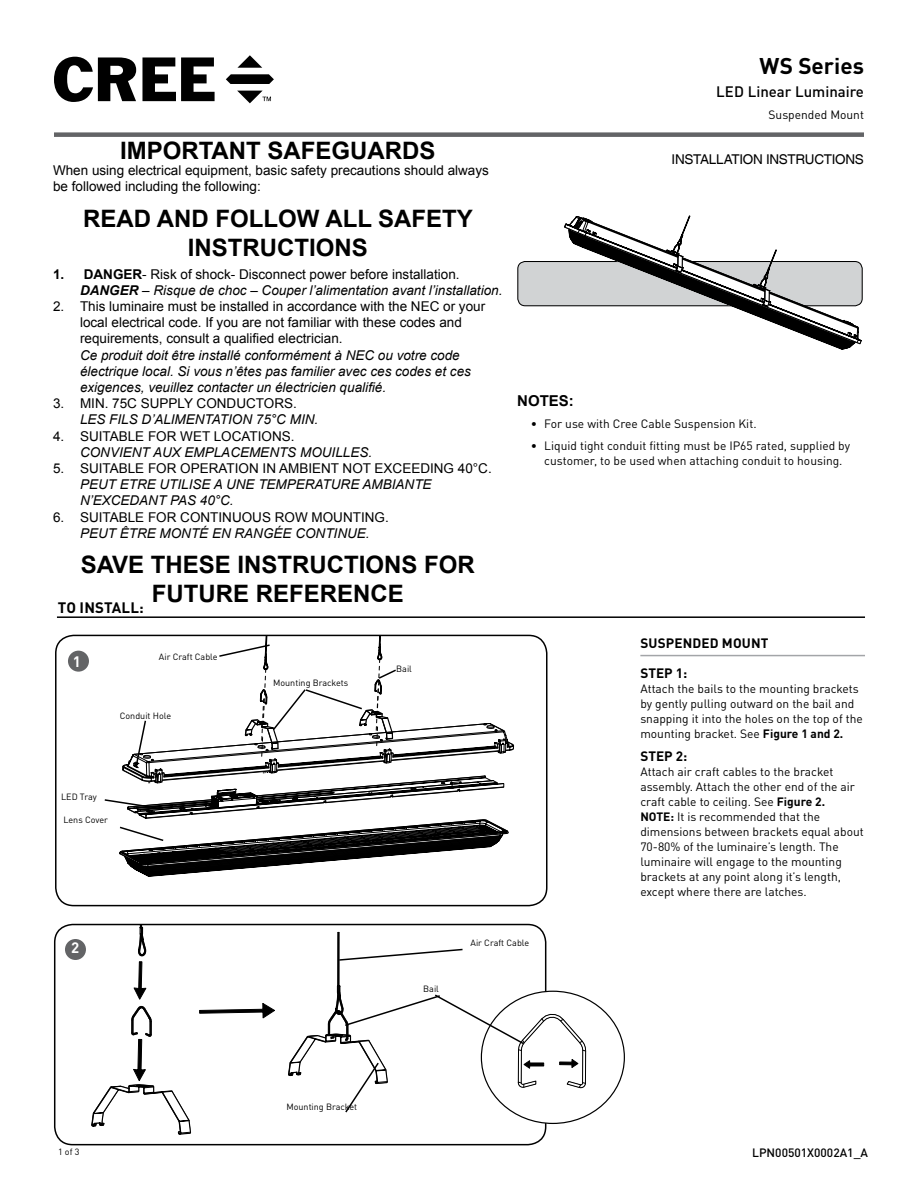
<style>
.page{position:relative;width:918px;height:1188px;background:#fff}
.page>*{position:absolute;margin:0;border:0;box-sizing:border-box;transform-origin:0 0}
.t1{font:700 24px/28.8px "Arial";color:#000;text-align:center}
.t2{font:700 22.5px "DINOT";color:#000}
.t3{font:500 15px "DINOT";color:#000}
.t4{font:700 15px "DINOT";letter-spacing:.01em;color:#000}
.t5{font:700 15px "Arial";color:#000}
.t6{font:700 15px "DINOT";color:#fff}
.t7{font:italic 13.5px/16.2px "Arial";color:#000}
.t8{font:13.5px/16.2px "Arial";color:#000}
.t9{font:700 13.5px/29.7px "DINOT";letter-spacing:.01em;color:#000}
.t10{font:13.5px "Helvetica";letter-spacing:-.02em;color:#000}
.t11{font:12px/15px "DINOT";color:#000}
.t12{font:500 12px "DINOT";color:#000}
.t13{font:9px "DINOT";color:#000}
.s1{font-weight:700;font-style:normal}
.s2{font-style:normal}
.s3{font-weight:700}
</style>
<div class="page">
<div style="left:54px;top:132px;width:810px;height:5px;background:#636466"></div>
<svg style="left:237px;top:55px;width:25px;height:13px"></svg>
<svg style="left:226px;top:74px;width:48px;height:10px"></svg>
<svg style="left:54px;top:57px;width:82px;height:45px"></svg>
<svg style="left:142px;top:57px;width:73px;height:44px"></svg>
<svg style="left:237px;top:91px;width:34px;height:12px"></svg>
<hr style="left:57px;top:616px;width:808px;height:2px;background:#000">
<div style="left:518px;top:262px;width:344px;height:44px;background:#d1d3d4;border-radius:7px"></div>
<svg style="left:564px;top:132px;width:300px;height:218px"></svg>
<hr style="left:640px;top:655px;width:225px;height:1px;background:#a3a5a8">
<div style="left:55px;top:635px;width:493px;height:271px;border:2px solid #000;border-radius:18px"></div>
<svg style="left:103px;top:635px;width:411px;height:242px"></svg>
<div style="left:68px;top:651px;width:21px;height:21px;background:#636466;border-radius:50%"></div>
<svg style="left:199px;top:1003px;width:76px;height:16px"></svg>
<svg style="left:91px;top:927px;width:100px;height:208px"></svg>
<div style="left:65px;top:939px;width:21px;height:21px;background:#636466;border-radius:50%"></div>
<svg style="left:284px;top:925px;width:340px;height:220px"></svg>
<h1 class="t1" style="left:120px;top:137px;width:317px">IMPORTANT SAFEGUARDS</h1>
<p class="t8" style="left:53px;top:162px;width:437px">When using electrical equipment, basic safety precautions should always be followed including the following:</p>
<h1 class="t1" style="left:83px;top:205px;width:391px">READ AND FOLLOW ALL SAFETY<br>INSTRUCTIONS</h1>
<p class="t7" style="left:80px;top:266px;width:424px;text-indent:-27px"><span class="s1">1. DANGER</span><span class="s2">- Risk of shock- Disconnect power before installation.<br></span><span class="s3">DANGER</span> – Risque de choc – Couper l’alimentation avant l’installation.</p>
<p class="t8" style="left:80px;top:298px;width:407px;text-indent:-27px">2. This luminaire must be installed in accordance with the NEC or your local electrical code. If you are not familiar with these codes and requirements, consult a qualified electrician.</p>
<p class="t7" style="left:80px;top:347px;width:392px">Ce produit doit être installé conformément à NEC ou votre code électrique local. Si vous n’êtes pas familier avec ces codes et ces exigences, veuillez contacter un électricien qualifié.</p>
<p class="t8" style="left:53px;top:396px;width:245px">3. MIN. 75C SUPPLY CONDUCTORS.</p>
<p class="t7" style="left:80px;top:412px;width:240px">LES FILS D’ALIMENTATION 75°C MIN.</p>
<p class="t8" style="left:53px;top:428px;width:243px">4. SUITABLE FOR WET LOCATIONS.</p>
<p class="t7" style="left:80px;top:444px;width:294px">CONVIENT AUX EMPLACEMENTS MOUILLES.</p>
<p class="t8" style="left:53px;top:460px;width:440px">5. SUITABLE FOR OPERATION IN AMBIENT NOT EXCEEDING 40°C.</p>
<p class="t7" style="left:80px;top:477px;width:353px">PEUT ETRE UTILISE A UNE TEMPERATURE AMBIANTE<br>N’EXCEDANT PAS 40°C.</p>
<p class="t8" style="left:53px;top:509px;width:337px">6. SUITABLE FOR CONTINUOUS ROW MOUNTING.</p>
<p class="t7" style="left:80px;top:525px;width:291px">PEUT ÊTRE MONTÉ EN RANGÉE CONTINUE.</p>
<h1 class="t1" style="left:81px;top:551px;width:396px">SAVE THESE INSTRUCTIONS FOR<br>FUTURE REFERENCE</h1>
<p class="t4" style="left:58px;top:598px;width:87px">TO INSTALL:</p>
<p class="t6" style="left:73px;top:651px;width:10px">1</p>
<p class="t13" style="left:159px;top:651px;width:60px">Air Craft Cable</p>
<p class="t13" style="left:120px;top:710px;width:53px">Conduit Hole</p>
<p class="t13" style="left:61px;top:791px;width:37px">LED Tray</p>
<p class="t13" style="left:63px;top:814px;width:46px">Lens Cover</p>
<p class="t13" style="left:273px;top:677px;width:77px">Mounting Brackets</p>
<p class="t13" style="left:396px;top:663px;width:17px">Bail</p>
<h2 class="t2" style="left:760px;top:51px;width:106px">WS Series</h2>
<p class="t3" style="left:716px;top:82px;width:149px">LED Linear Luminaire</p>
<p class="t11" style="left:769px;top:107px;width:97px">Suspended Mount</p>
<p class="t10" style="left:672px;top:151px;width:194px">INSTALLATION INSTRUCTIONS</p>
<p class="t5" style="left:517px;top:391px;width:58px">NOTES:</p>
<p class="t11" style="left:531px;top:416px;width:227px">• For use with Cree Cable Suspension Kit.</p>
<p class="t11" style="left:531px;top:438px;width:321px;text-align:center">• Liquid tight conduit fitting must be IP65 rated, supplied by customer, to be used when attaching conduit to housing.</p>
<p class="t9" style="left:640px;top:628px;width:130px">SUSPENDED MOUNT<br>STEP 1:</p>
<p class="t11" style="left:640px;top:681px;width:224px">Attach the bails to the mounting brackets by gently pulling outward on the bail and snapping it into the holes on the top of the mounting bracket. See <span class="s3">Figure 1 and 2.</span></p>
<p class="t9" style="left:640px;top:741px;width:48px">STEP 2:</p>
<p class="t11" style="left:640px;top:764px;width:225px">Attach air craft cables to the bracket assembly. Attach the other end of the air craft cable to ceiling. See <span class="s3">Figure 2.<br>NOTE:</span> It is recommended that the dimensions between brackets equal about 70-80% of the luminaire’s length. The luminaire will engage to the mounting brackets at any point along it’s length, except where there are latches.</p>
<p class="t6" style="left:71px;top:938px;width:10px">2</p>
<p class="t13" style="left:286px;top:1101px;width:72px">Mounting Bracket</p>
<p class="t13" style="left:423px;top:983px;width:17px">Bail</p>
<p class="t13" style="left:471px;top:937px;width:60px">Air Craft Cable</p>
<p class="t13" style="left:58px;top:1146px;width:23px">1 of 3</p>
<p class="t12" style="left:752px;top:1145px;width:117px">LPN00501X0002A1_A</p>
</div>
